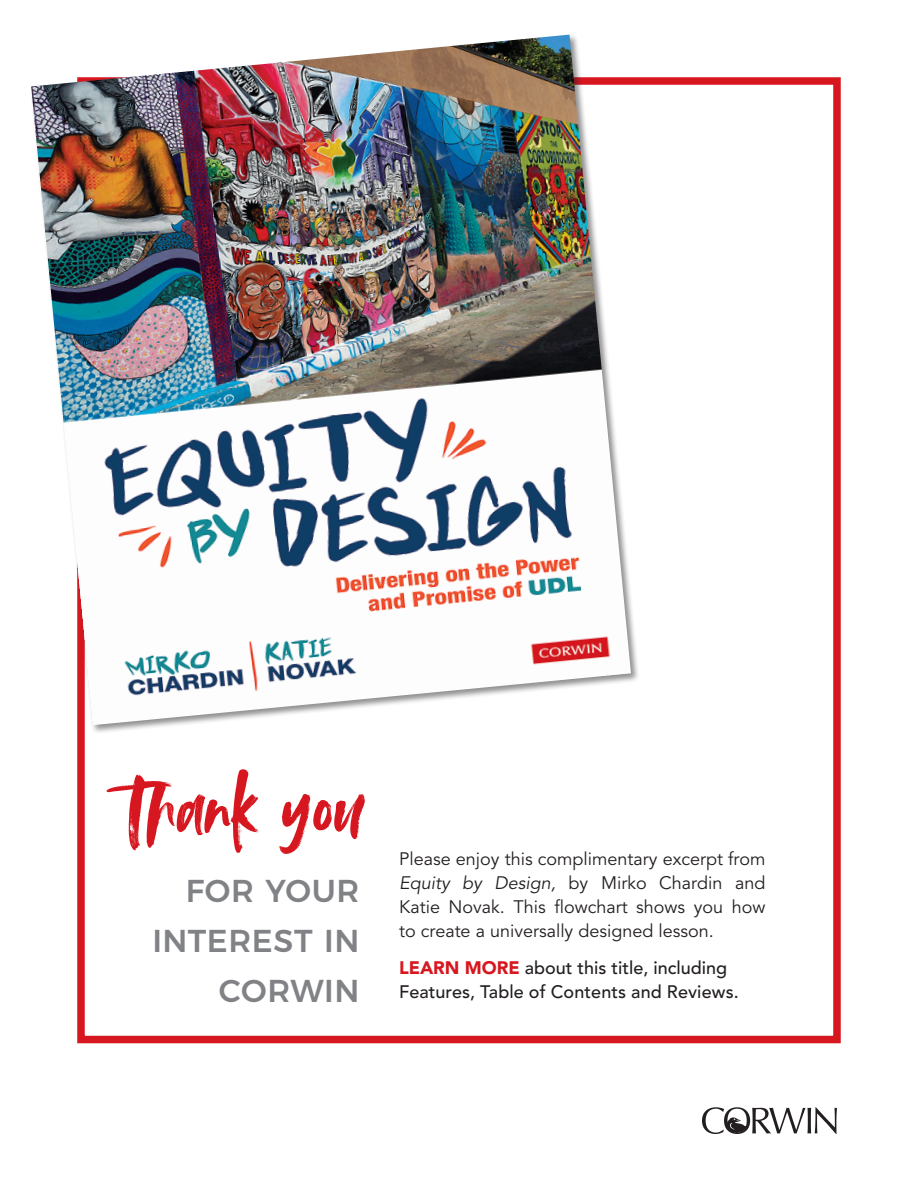
<style>
.page{position:relative;width:918px;height:1188px;background:#fff}
.page>*{position:absolute;margin:0;border:0;box-sizing:border-box;transform-origin:0 0}
.t1{font:86.55px "Avallon Alt";color:#d7171f}
.t2{font:500 31.65px/50.2px "Montserrat";letter-spacing:.015em;color:#808285;text-align:right}
.body_copy{font:18px/23.9px "Avenir LT Std";color:#231f20;text-align:justify}
.body_copy-2{font:500 18px/24px "Avenir LT Std";color:#231f20}
.s1{font-style:italic}
.s2{font-weight:900;color:#d7171f}
</style>
<div class="page">
<div style="left:77px;top:77px;width:764px;height:966px;border:8px solid #d7171f"></div>
<svg style="left:702px;top:1107px;width:135px;height:27px"></svg>
<div style="left:30px;top:33px;width:610px;height:701px;background:#231f20;opacity:.5"></div>
<img style="left:31px;top:35px;width:600px;height:690px">
<p class="t1" style="left:125px;top:750px;width:240px">Thank you</p>
<p class="t2" style="left:152px;top:863px;width:209px">FOR YOUR<br>INTEREST IN<br>CORWIN</p>
<p class="body_copy" style="left:399px;top:848px;width:368px">Please enjoy this complimentary excerpt from <span class="s1">Equity by Design,</span> by Mirko Chardin and Katie Novak. This flowchart shows you how to create a universally designed lesson.</p>
<p class="body_copy-2" style="left:399px;top:956px;width:341px"><span class="s2">LEARN MORE</span> about this title, including<br>Features, Table of Contents and Reviews.</p>
</div>
